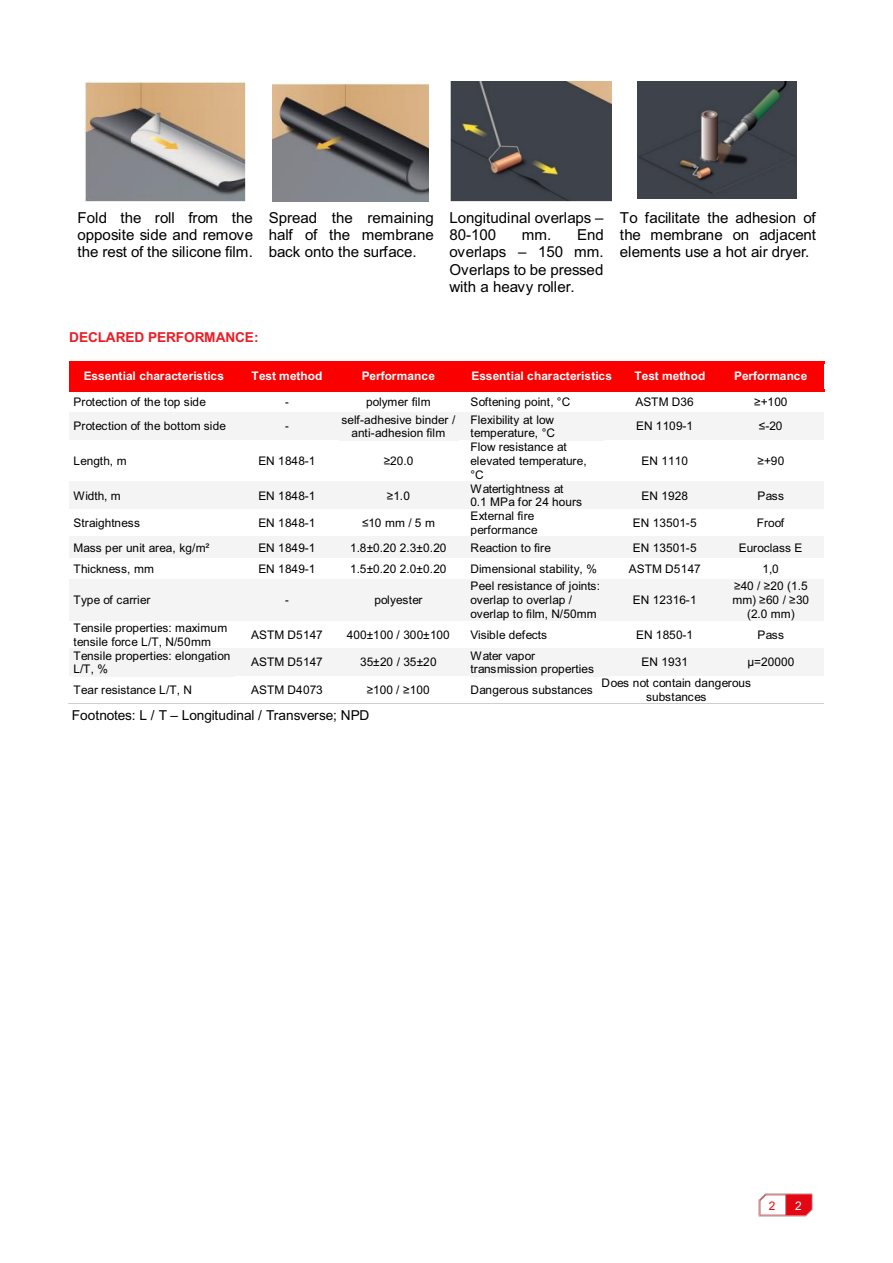
<style>
.page{position:relative;width:893px;height:1263px;background:#fff}
.page>*{position:absolute;margin:0;border:0;box-sizing:border-box;transform-origin:0 0}
.t1{font:15.15px/17.1px "Arial";letter-spacing:-.01em;color:#000;text-align:justify}
.t2{font:13.65px "Arial";letter-spacing:-.005em;color:#000}
.t3{font:700 13.65px "Arial";letter-spacing:-.01em;color:#ed1c24}
.t4{font:11.85px/13.6px "Arial";color:#000}
.t5{font:700 11.85px "Arial";color:#fff}
.t6{font:11.85px "Arial";letter-spacing:.02em;color:#000}
.t7{font:11.85px "Arial";color:#000;scale:.93 1}
.t8{font:11.85px "Arial";color:#f00}
.t9{font:11.85px "Arial";color:#fff}
</style>
<div class="page">
<img style="left:759px;top:1193px;width:53px;height:24px">
<div style="left:69px;top:361px;width:170px;height:30px;background:#fa0000"></div>
<div style="left:239px;top:361px;width:96px;height:30px;background:#fa0000"></div>
<div style="left:335px;top:361px;width:128px;height:30px;background:#fa0000"></div>
<div style="left:463px;top:363px;width:159px;height:26px;background:#fa0000"></div>
<div style="left:622px;top:363px;width:96px;height:26px;background:#fa0000"></div>
<div style="left:718px;top:363px;width:106px;height:26px;background:#fa0000"></div>
<hr style="left:463px;top:361px;width:159px;height:2px;background:#fa0000">
<hr style="left:622px;top:361px;width:96px;height:2px;background:#fa0000">
<hr style="left:718px;top:361px;width:106px;height:2px;background:#fa0000">
<hr style="left:463px;top:389px;width:159px;height:2px;background:#fa0000">
<hr style="left:622px;top:389px;width:96px;height:2px;background:#fa0000">
<hr style="left:718px;top:389px;width:106px;height:2px;background:#fa0000">
<div style="left:69px;top:412px;width:170px;height:28px;background:#f4f4f4"></div>
<div style="left:239px;top:412px;width:96px;height:28px;background:#f4f4f4"></div>
<div style="left:335px;top:412px;width:128px;height:28px;background:#f4f4f4"></div>
<div style="left:463px;top:412px;width:149px;height:28px;background:#f4f4f4"></div>
<div style="left:612px;top:412px;width:106px;height:28px;background:#f4f4f4"></div>
<div style="left:718px;top:412px;width:106px;height:28px;background:#f4f4f4"></div>
<div style="left:69px;top:482px;width:170px;height:27px;background:#f4f4f4"></div>
<div style="left:239px;top:482px;width:96px;height:27px;background:#f4f4f4"></div>
<div style="left:335px;top:482px;width:128px;height:27px;background:#f4f4f4"></div>
<div style="left:463px;top:482px;width:149px;height:27px;background:#f4f4f4"></div>
<div style="left:612px;top:482px;width:106px;height:27px;background:#f4f4f4"></div>
<div style="left:718px;top:482px;width:106px;height:27px;background:#f4f4f4"></div>
<div style="left:69px;top:537px;width:170px;height:21px;background:#f4f4f4"></div>
<div style="left:239px;top:537px;width:96px;height:21px;background:#f4f4f4"></div>
<div style="left:335px;top:537px;width:128px;height:21px;background:#f4f4f4"></div>
<div style="left:463px;top:537px;width:149px;height:21px;background:#f4f4f4"></div>
<div style="left:612px;top:537px;width:106px;height:21px;background:#f4f4f4"></div>
<div style="left:718px;top:537px;width:106px;height:21px;background:#f4f4f4"></div>
<div style="left:69px;top:579px;width:170px;height:42px;background:#f4f4f4"></div>
<div style="left:239px;top:579px;width:96px;height:42px;background:#f4f4f4"></div>
<div style="left:335px;top:579px;width:128px;height:42px;background:#f4f4f4"></div>
<div style="left:463px;top:579px;width:149px;height:42px;background:#f4f4f4"></div>
<div style="left:612px;top:579px;width:106px;height:42px;background:#f4f4f4"></div>
<div style="left:718px;top:579px;width:106px;height:42px;background:#f4f4f4"></div>
<div style="left:69px;top:648px;width:170px;height:28px;background:#f4f4f4"></div>
<div style="left:239px;top:648px;width:96px;height:28px;background:#f4f4f4"></div>
<div style="left:335px;top:648px;width:128px;height:28px;background:#f4f4f4"></div>
<div style="left:463px;top:648px;width:149px;height:28px;background:#f4f4f4"></div>
<div style="left:612px;top:648px;width:106px;height:28px;background:#f4f4f4"></div>
<div style="left:718px;top:648px;width:106px;height:28px;background:#f4f4f4"></div>
<hr style="left:68px;top:703px;width:171px;height:1px;background:#d0cece">
<hr style="left:239px;top:703px;width:96px;height:1px;background:#d0cece">
<hr style="left:334px;top:703px;width:129px;height:1px;background:#d0cece">
<hr style="left:462px;top:703px;width:150px;height:1px;background:#d0cece">
<hr style="left:611px;top:703px;width:213px;height:1px;background:#d0cece">
<img style="left:85px;top:82px;width:160px;height:120px">
<img style="left:272px;top:83px;width:157px;height:118px">
<img style="left:450px;top:82px;width:161px;height:120px">
<img style="left:638px;top:82px;width:159px;height:117px">
<p class="t1" style="left:78px;top:211px;width:177px">Fold the roll from the opposite side and remove the rest of the silicone film.</p>
<p class="t1" style="left:269px;top:211px;width:166px">Spread the remaining half of the membrane back onto the surface.</p>
<p class="t1" style="left:450px;top:210px;width:155px">Longitudinal overlaps –<br>80-100</p>
<p class="t1" style="left:450px;top:228px;width:156px;text-indent:72px">mm. End overlaps – 150 mm.<br>Overlaps to be pressed with a heavy roller.</p>
<p class="t1" style="left:620px;top:211px;width:198px">To facilitate the adhesion of the membrane on adjacent elements use a hot air dryer.</p>
<p class="t3" style="left:69px;top:332px;width:191px">DECLARED PERFORMANCE:</p>
<p class="t5" style="left:84px;top:371px;width:142px">Essential characteristics</p>
<p class="t5" style="left:251px;top:371px;width:72px">Test method</p>
<p class="t5" style="left:362px;top:371px;width:75px">Performance</p>
<p class="t5" style="left:472px;top:371px;width:142px">Essential characteristics</p>
<p class="t5" style="left:634px;top:371px;width:72px">Test method</p>
<p class="t5" style="left:734px;top:371px;width:75px">Performance</p>
<p class="t4" style="left:74px;top:396px;width:134px">Protection of the top side</p>
<p class="t7" style="left:285px;top:397px;width:5px">-</p>
<p class="t6" style="left:366px;top:397px;width:66px">polymer film</p>
<p class="t4" style="left:470px;top:396px;width:101px">Softening point, °C</p>
<p class="t4" style="left:635px;top:396px;width:60px">ASTM D36</p>
<p class="t4" style="left:754px;top:396px;width:35px">≥+100</p>
<p class="t4" style="left:74px;top:421px;width:154px">Protection of the bottom side</p>
<p class="t7" style="left:285px;top:422px;width:5px">-</p>
<p class="t4" style="left:342px;top:414px;width:115px;text-align:center">self-adhesive binder / anti-adhesion film</p>
<p class="t4" style="left:470px;top:414px;width:86px">Flexibility at low temperature, °C</p>
<p class="t4" style="left:636px;top:421px;width:59px">EN 1109-1</p>
<p class="t4" style="left:759px;top:421px;width:25px">≤-20</p>
<p class="t4" style="left:74px;top:455px;width:55px">Length, m</p>
<p class="t4" style="left:258px;top:455px;width:59px">EN 1848-1</p>
<p class="t4" style="left:384px;top:455px;width:31px">≥20.0</p>
<p class="t4" style="left:470px;top:441px;width:118px">Flow resistance at elevated temperature, °C</p>
<p class="t4" style="left:642px;top:455px;width:48px">EN 1110</p>
<p class="t4" style="left:757px;top:455px;width:28px">≥+90</p>
<p class="t4" style="left:74px;top:490px;width:48px">Width, m</p>
<p class="t4" style="left:258px;top:490px;width:59px">EN 1848-1</p>
<p class="t4" style="left:387px;top:490px;width:25px">≥1.0</p>
<p class="t4" style="left:470px;top:483px;width:113px">Watertightness at<br>0.1 MPa for 24 hours</p>
<p class="t4" style="left:642px;top:490px;width:48px">EN 1928</p>
<p class="t4" style="left:757px;top:490px;width:28px">Pass</p>
<p class="t4" style="left:74px;top:517px;width:68px">Straightness</p>
<p class="t4" style="left:258px;top:517px;width:59px">EN 1848-1</p>
<p class="t4" style="left:362px;top:517px;width:74px">≤10 mm / 5 m</p>
<p class="t4" style="left:470px;top:510px;width:69px;line-height:14.1px">External fire performance</p>
<p class="t4" style="left:633px;top:517px;width:65px">EN 13501-5</p>
<p class="t4" style="left:757px;top:517px;width:29px">Froof</p>
<p class="t4" style="left:74px;top:542px;width:137px">Mass per unit area, kg/m²</p>
<p class="t4" style="left:258px;top:542px;width:59px">EN 1849-1</p>
<p class="t4" style="left:350px;top:542px;width:98px">1.8±0.20 2.3±0.20</p>
<p class="t6" style="left:470px;top:543px;width:82px">Reaction to fire</p>
<p class="t4" style="left:633px;top:542px;width:65px">EN 13501-5</p>
<p class="t4" style="left:739px;top:542px;width:65px">Euroclass E</p>
<p class="t4" style="left:74px;top:563px;width:82px">Thickness, mm</p>
<p class="t4" style="left:258px;top:563px;width:59px">EN 1849-1</p>
<p class="t4" style="left:350px;top:563px;width:98px">1.5±0.20 2.0±0.20</p>
<p class="t4" style="left:470px;top:563px;width:128px">Dimensional stability, %</p>
<p class="t4" style="left:629px;top:563px;width:73px">ASTM D5147</p>
<p class="t4" style="left:763px;top:563px;width:18px">1,0</p>
<p class="t4" style="left:74px;top:594px;width:78px">Type of carrier</p>
<p class="t7" style="left:285px;top:596px;width:5px">-</p>
<p class="t4" style="left:374px;top:594px;width:50px">polyester</p>
<p class="t4" style="left:470px;top:580px;width:131px">Peel resistance of joints: overlap to overlap / overlap to film, N/50mm</p>
<p class="t4" style="left:732px;top:580px;width:78px;text-align:center">≥40 / ≥20 (1.5 mm) ≥60 / ≥30 (2.0 mm)</p>
<p class="t4" style="left:633px;top:594px;width:65px">EN 12316-1</p>
<p class="t4" style="left:74px;top:622px;width:155px;line-height:14.1px">Tensile properties: maximum tensile force L/T, N/50mm</p>
<p class="t4" style="left:251px;top:629px;width:73px">ASTM D5147</p>
<p class="t4" style="left:347px;top:629px;width:104px">400±100 / 300±100</p>
<p class="t4" style="left:470px;top:629px;width:78px">Visible defects</p>
<p class="t4" style="left:636px;top:629px;width:59px">EN 1850-1</p>
<p class="t4" style="left:757px;top:629px;width:28px">Pass</p>
<p class="t4" style="left:74px;top:650px;width:158px">Tensile properties: elongation<br>L/T, %</p>
<p class="t4" style="left:251px;top:656px;width:73px">ASTM D5147</p>
<p class="t4" style="left:360px;top:656px;width:78px">35±20 / 35±20</p>
<p class="t4" style="left:470px;top:650px;width:125px">Water vapor transmission properties</p>
<p class="t4" style="left:642px;top:656px;width:48px">EN 1931</p>
<p class="t4" style="left:747px;top:656px;width:48px">μ=20000</p>
<p class="t4" style="left:74px;top:684px;width:120px">Tear resistance L/T, N</p>
<p class="t4" style="left:251px;top:684px;width:73px">ASTM D4073</p>
<p class="t4" style="left:367px;top:684px;width:65px">≥100 / ≥100</p>
<p class="t4" style="left:470px;top:684px;width:124px">Dangerous substances</p>
<p class="t4" style="left:602px;top:677px;width:151px;text-align:center">Does not contain dangerous substances</p>
<p class="t2" style="left:72px;top:710px;width:299px">Footnotes: L / T – Longitudinal / Transverse; NPD</p>
<p class="t8" style="left:769px;top:1201px;width:8px">2</p>
<p class="t9" style="left:795px;top:1201px;width:8px">2</p>
</div>
